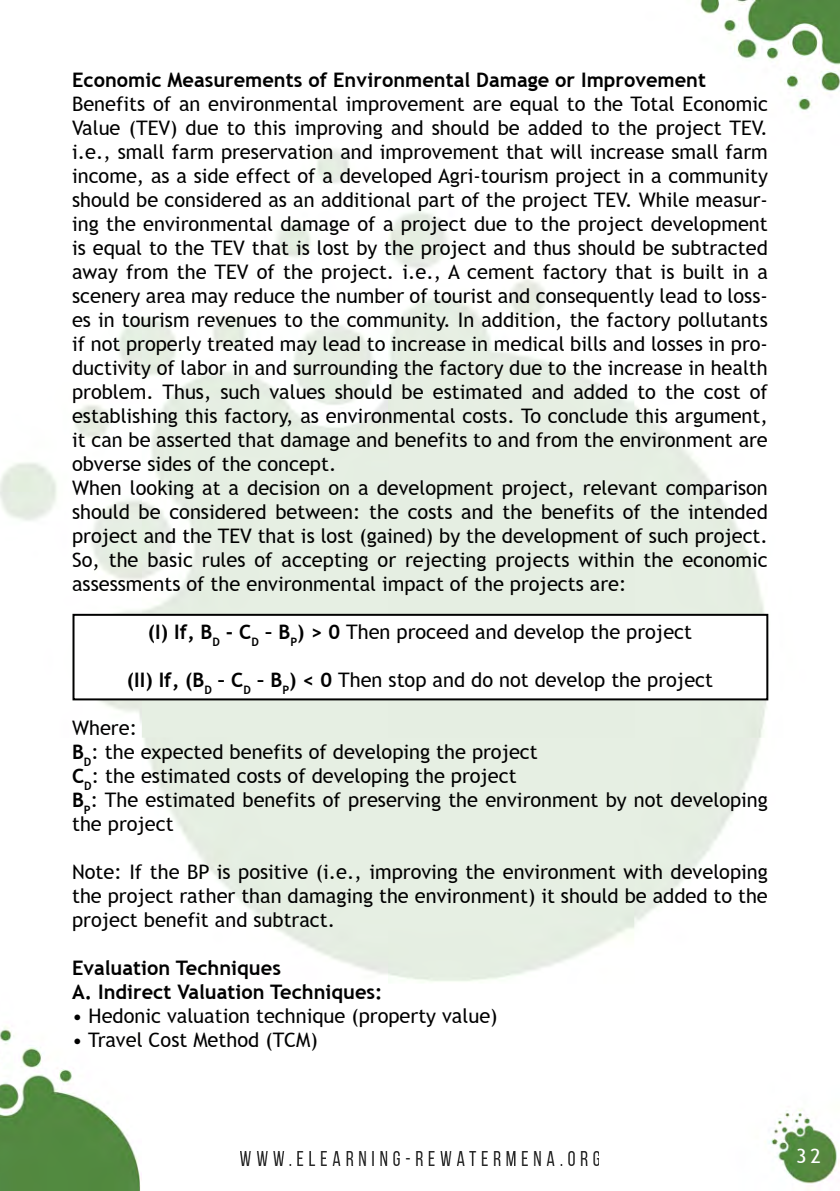
<style>
.page{position:relative;width:840px;height:1191px;background:#fff}
.page>*{position:absolute;margin:0;border:0;box-sizing:border-box;transform-origin:0 0}
.t1{font:20px/24px "Trebuchet MS Digiscream";color:#000}
.t2{font:700 20px/24px "Trebuchet MS Digiscream";color:#000}
.t3{font:20px "Trebuchet MS Digiscream";color:#fff}
.s1{font-weight:700}
</style>
<div class="page">
<img style="left:0;top:0;width:839px;height:1190px">
<img style="left:241px;top:1151px;width:357px;height:14px">
<div style="left:72px;top:614px;width:695px;height:86px;background:#fff;border:2px solid #000"></div>
<p class="t2" style="left:72px;top:68px;width:635px">Economic Measurements of Environmental Damage or Improvement</p>
<p class="t1" style="left:72px;top:92px;width:697px">Benefits of an environmental improvement are equal to the Total Economic Value (TEV) due to this improving and should be added to the project TEV. i.e., small farm preservation and improvement that will increase small farm income, as a side effect of a developed Agri-tourism project in a community should be considered as an additional part of the project TEV. While measur&shy;ing the environmental damage of a project due to the project development is equal to the TEV that is lost by the project and thus should be subtracted away from the TEV of the project. i.e., A cement factory that is built in a scenery area may reduce the number of tourist and consequently lead to loss&shy;es in tourism revenues to the community. In addition, the factory pollutants if not properly treated may lead to increase in medical bills and losses in pro&shy;ductivity of labor in and surrounding the factory due to the increase in health problem. Thus, such values should be estimated and added to the cost of establishing this factory, as environmental costs. To conclude this argument, it can be asserted that damage and benefits to and from the environment are obverse sides of the concept.<br>When looking at a decision on a development project, relevant comparison should be considered between: the costs and the benefits of the intended project and the TEV that is lost (gained) by the development of such project.<br>So, the basic rules of accepting or rejecting projects within the economic assessments of the environmental impact of the projects are:</p>
<p class="t1" style="left:148px;top:620px;width:545px"><span class="s1">(I) If, B</span><sub>D</sub> <span class="s1">- C</span><sub>D</sub> <span class="s1">– B</span><sub>P</sub><span class="s1">) &gt; 0</span> Then proceed and develop the project</p>
<p class="t1" style="left:127px;top:668px;width:587px"><span class="s1">(II) If, (B</span><sub>D</sub> <span class="s1">– C</span><sub>D</sub> <span class="s1">– B</span><sub>P</sub><span class="s1">) &lt; 0</span> Then stop and do not develop the project</p>
<p class="t1" style="left:72px;top:716px;width:697px">Where:<br><span class="s1">B</span><sub>D</sub>: the expected benefits of developing the project<br><span class="s1">C</span><sub>D</sub>: the estimated costs of developing the project<br><span class="s1">B</span><sub>P</sub>: The estimated benefits of preserving the environment by not developing the project</p>
<p class="t1" style="left:72px;top:860px;width:697px;text-align:justify">Note: If the BP is positive (i.e., improving the environment with developing the project rather than damaging the environment) it should be added to the project benefit and subtract.</p>
<p class="t2" style="left:72px;top:956px;width:312px">Evaluation Techniques<br>A. Indirect Valuation Techniques:</p>
<p class="t1" style="left:72px;top:1004px;width:427px">• Hedonic valuation technique (property value)</p>
<p class="t1" style="left:72px;top:1028px;width:247px">• Travel Cost Method (TCM)</p>
<p class="t3" style="left:795px;top:1144px;width:26px">32</p>
</div>
